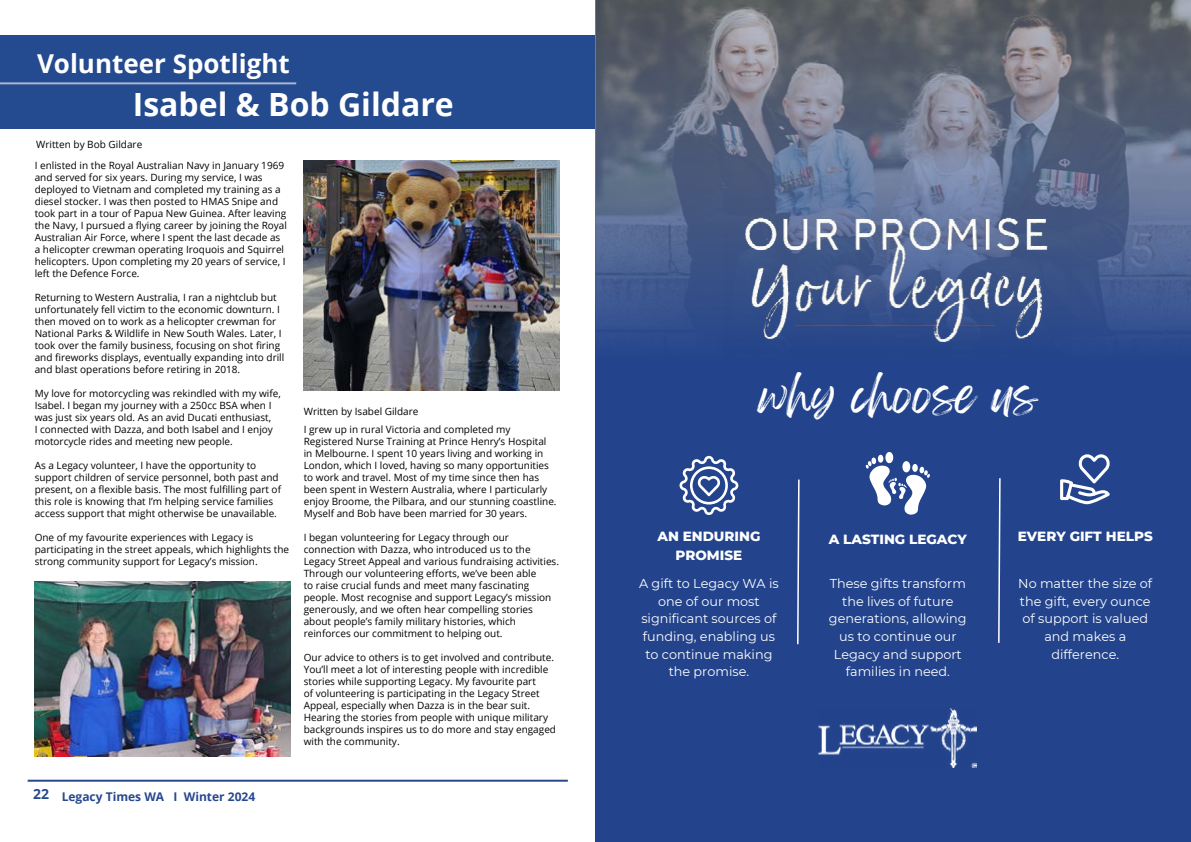
<style>
.page{position:relative;width:1191px;height:842px;background:#fff}
.page>*{position:absolute;margin:0;border:0;box-sizing:border-box;transform-origin:0 0}
.t1{font:43.8px "Feeling Passionate";color:#fff}
.t2{font:700 32px "Open Sans";color:#fff}
.t3{font:700 26px "Open Sans";color:#fff}
.t4{font:800 13.6px/18.7px "Montserrat";color:#fff;text-align:center}
.t5{font:12.9px/17.7px "Montserrat";color:#fff;text-align:center}
.t6{font:700 12px "Open Sans";color:#27488f}
.t7{font:10px/12px "Open Sans";color:#000}
</style>
<div class="page">
<hr style="left:28px;top:780px;width:540px;height:2px;background:#27488f">
<div style="left:0;top:35px;width:597px;height:93px;background:#244a8f"></div>
<hr style="left:0;top:82px;width:296px;height:2px;background:#fff">
<img style="left:304px;top:161px;width:255px;height:229px">
<img style="left:35px;top:582px;width:255px;height:174px">
<div style="left:595px;top:0;width:596px;height:842px;background:#23448c"></div>
<svg style="left:679px;top:456px;width:59px;height:59px"></svg>
<svg style="left:797px;top:479px;width:3px;height:166px"></svg>
<svg style="left:998px;top:478px;width:3px;height:165px"></svg>
<svg style="left:1060px;top:454px;width:50px;height:50px"></svg>
<svg style="left:865px;top:452px;width:65px;height:63px"></svg>
<img style="left:818px;top:709px;width:158px;height:59px">
<svg style="left:595px;top:0;width:596px;height:339px;background:#5d6982"></svg>
<img style="left:723px;top:197px;width:348px;height:145px">
<h3 class="t3" style="left:37px;top:45px;width:254px">Volunteer Spotlight</h3>
<h2 class="t2" style="left:133px;top:82px;width:322px">Isabel &amp; Bob Gildare</h2>
<p class="t7" style="left:35px;top:134px;width:251px;line-height:20.2px">Written by Bob Gildare<br>I enlisted in the Royal Australian Navy in January 1969</p>
<p class="t7" style="left:35px;top:171px;width:254px">and served for six years. During my service, I was deployed to Vietnam and completed my training as a diesel stocker. I was then posted to HMAS Snipe and took part in a tour of Papua New Guinea. After leaving the Navy, I pursued a flying career by joining the Royal Australian Air Force, where I spent the last decade as a helicopter crewman operating Iroquois and Squirrel helicopters. Upon completing my 20 years of service, I left the Defence Force.</p>
<p class="t7" style="left:35px;top:291px;width:251px">Returning to Western Australia, I ran a nightclub but unfortunately fell victim to the economic downturn. I then moved on to work as a helicopter crewman for National Parks &amp; Wildlife in New South Wales. Later, I took over the family business, focusing on shot firing and fireworks displays, eventually expanding into drill and blast operations before retiring in 2018.</p>
<p class="t7" style="left:35px;top:387px;width:248px">My love for motorcycling was rekindled with my wife, Isabel. I began my journey with a 250cc BSA when I was just six years old. As an avid Ducati enthusiast,<br>I connected with Dazza, and both Isabel and I enjoy motorcycle rides and meeting new people.</p>
<p class="t7" style="left:35px;top:459px;width:248px">As a Legacy volunteer, I have the opportunity to support children of service personnel, both past and present, on a flexible basis. The most fulfilling part of this role is knowing that I’m helping service families access support that might otherwise be unavailable.</p>
<p class="t7" style="left:35px;top:531px;width:256px">One of my favourite experiences with Legacy is participating in the street appeals, which highlights the strong community support for Legacy’s mission.</p>
<p class="t7" style="left:304px;top:405px;width:116px">Written by Isabel Gildare</p>
<p class="t7" style="left:304px;top:423px;width:254px">I grew up in rural Victoria and completed my Registered Nurse Training at Prince Henry’s Hospital in Melbourne. I spent 10 years living and working in London, which I loved, having so many opportunities to work and travel. Most of my time since then has been spent in Western Australia, where I particularly enjoy Broome, the Pilbara, and our stunning coastline.<br>Myself and Bob have been married for 30 years.</p>
<p class="t7" style="left:304px;top:531px;width:257px">I began volunteering for Legacy through our connection with Dazza, who introduced us to the Legacy Street Appeal and various fundraising activities.<br>Through our volunteering efforts, we’ve been able<br>to raise crucial funds and meet many fascinating people. Most recognise and support Legacy’s mission generously, and we often hear compelling stories about people’s family military histories, which reinforces our commitment to helping out.</p>
<p class="t7" style="left:304px;top:651px;width:254px">Our advice to others is to get involved and contribute.<br>You’ll meet a lot of interesting people with incredible stories while supporting Legacy. My favourite part<br>of volunteering is participating in the Legacy Street Appeal, especially when Dazza is in the bear suit.<br>Hearing the stories from people with unique military backgrounds inspires us to do more and stay engaged with the community.</p>
<p class="t6" style="left:33px;top:789px;width:224px"><sup>22</sup> Legacy Times WA I Winter 2024</p>
<h1 class="t1" style="left:761px;top:359px;width:278px">why choose us</h1>
<h3 class="t4" style="left:657px;top:526px;width:105px">AN ENDURING<br>PROMISE</h3>
<h3 class="t4" style="left:828px;top:529px;width:140px">A LASTING LEGACY</h3>
<h3 class="t4" style="left:1017px;top:526px;width:136px">EVERY GIFT HELPS</h3>
<p class="t5" style="left:639px;top:574px;width:141px">A gift to Legacy WA is one of our most significant sources of funding, enabling us to continue making the promise.</p>
<p class="t5" style="left:1018px;top:574px;width:135px">No matter the size of the gift, every ounce of support is valued and makes a difference.</p>
<p class="t5" style="left:829px;top:574px;width:139px">These gifts transform the lives of future generations, allowing us to continue our<br>Legacy and support families in need.</p>
</div>
